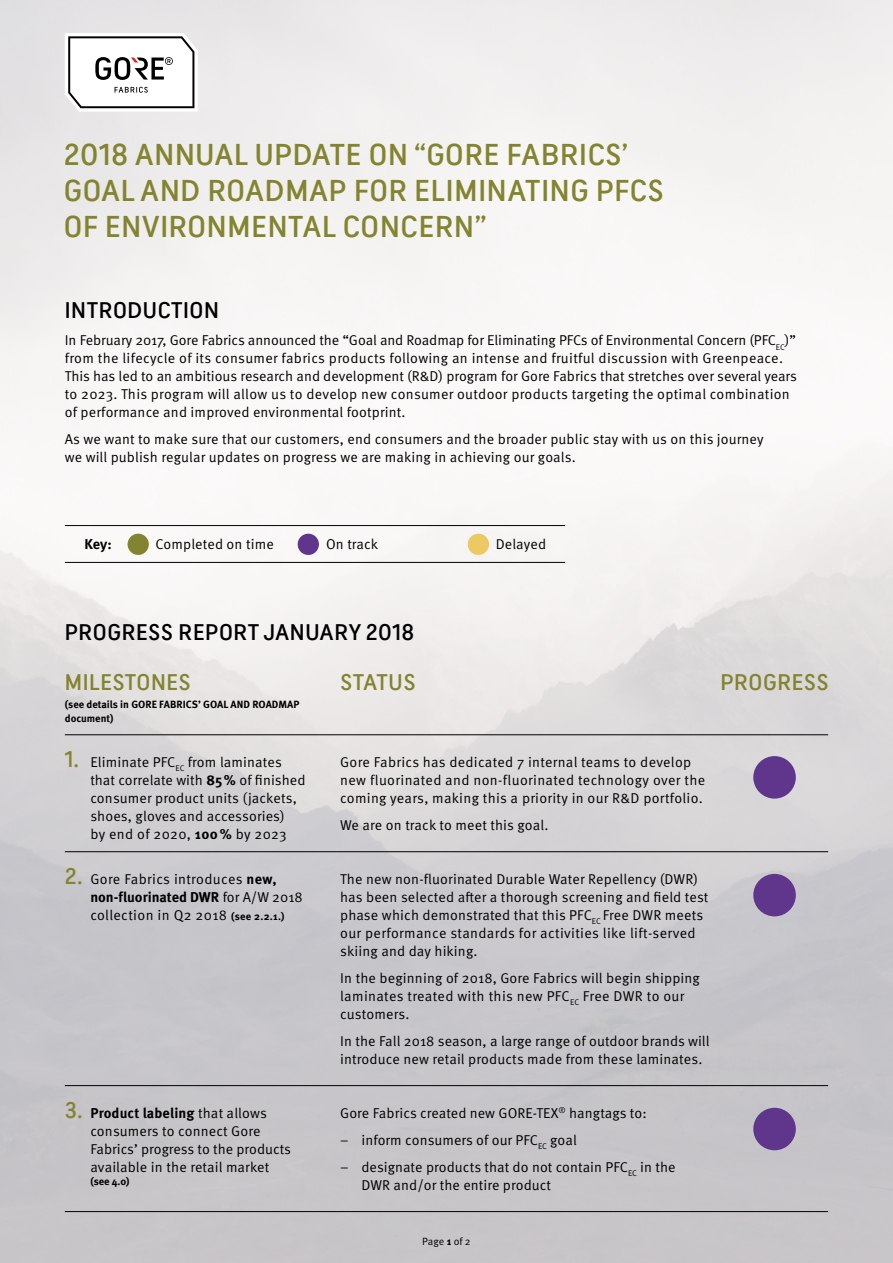
<style>
.page{position:relative;width:893px;height:1263px;background:#fff}
.page>*{position:absolute;margin:0;border:0;box-sizing:border-box;transform-origin:0 0}
.t1{font:30px/36px "GORE Fabrics Headline TT";letter-spacing:.025em;color:#82842f}
.t2{font:22.5px "GORE Fabrics Headline TT";letter-spacing:.025em;color:#000}
.t3{font:22.5px "GORE Fabrics Headline TT";letter-spacing:.025em;color:#82842f}
.t4{font:14.25px/18px "Meta OT Norm";letter-spacing:.01em;color:#000}
.t5{font:700 14.25px "Meta OT";color:#000}
.t6{font:700 10.5px/13.5px "Meta OT";color:#000}
.t7{font:10.5px "Meta OT Norm";color:#000}
.s1{font-family:"GORE Fabrics Headline TT";font-size:22.5px;color:#82842f}
.s2{font-family:"Meta OT";font-weight:700}
.s3{font-family:"Meta OT Norm";font-weight:400}
.s4{font-family:"Meta OT";font-weight:700;font-size:10.5px}
.s5{font-family:"GORE Fabrics Headline TT";font-weight:400;font-size:22.5px;color:#82842f}
</style>
<div class="page">
<img style="left:0;top:0;width:893px;height:1263px">
<svg style="left:65px;top:33px;width:133px;height:79px"></svg>
<div style="left:128px;top:534px;width:21px;height:21px;background:#82842f;border-radius:50%"></div>
<div style="left:298px;top:534px;width:21px;height:21px;background:#60358c;border-radius:50%"></div>
<div style="left:468px;top:534px;width:21px;height:21px;background:#ecc962;border-radius:50%"></div>
<div style="left:753px;top:756px;width:43px;height:43px;background:#60358c;border-radius:50%"></div>
<div style="left:753px;top:874px;width:43px;height:42px;background:#60358c;border-radius:50%"></div>
<div style="left:753px;top:1108px;width:43px;height:42px;background:#60358c;border-radius:50%"></div>
<hr style="left:65px;top:734px;width:763px;height:1px;background:#000">
<hr style="left:65px;top:525px;width:500px;height:1px;background:#000">
<hr style="left:65px;top:562px;width:500px;height:1px;background:#000">
<hr style="left:65px;top:851px;width:763px;height:1px;background:#000">
<hr style="left:65px;top:1085px;width:763px;height:1px;background:#000">
<hr style="left:65px;top:1211px;width:763px;height:1px;background:#000">
<h1 class="t1" style="left:64px;top:136px;width:601px">2018 ANNUAL UPDATE ON “GORE FABRICS’<br>GOAL AND ROADMAP FOR ELIMINATING PFCS<br>OF ENVIRONMENTAL CONCERN”</h1>
<h2 class="t2" style="left:65px;top:296px;width:156px">INTRODUCTION</h2>
<p class="t4" style="left:65px;top:331px;width:734px">In February 2017, Gore Fabrics announced the “Goal and Roadmap for Eliminating PFCs of Environmental Concern (PFC<sub>EC</sub>)” from the lifecycle of its consumer fabrics products following an intense and fruitful discussion with Greenpeace.<br>This has led to an ambitious research and development (R&amp;D) program for Gore Fabrics that stretches over several years to 2023. This program will allow us to develop new consumer outdoor products targeting the optimal combination of performance and improved environmental footprint.</p>
<p class="t4" style="left:65px;top:430px;width:700px">As we want to make sure that our customers, end consumers and the broader public stay with us on this journey we will publish regular updates on progress we are making in achieving our goals.</p>
<p class="t5" style="left:84px;top:535px;width:29px">Key:</p>
<p class="t4" style="left:156px;top:535px;width:120px">Completed on time</p>
<p class="t4" style="left:326px;top:535px;width:54px">On track</p>
<p class="t4" style="left:496px;top:535px;width:52px">Delayed</p>
<h2 class="t2" style="left:65px;top:619px;width:351px">PROGRESS REPORT JANUARY 2018</h2>
<h2 class="t3" style="left:65px;top:668px;width:127px">MILESTONES</h2>
<p class="t6" style="left:65px;top:698px;width:236px">(see details in GORE FABRICS’ GOAL AND ROADMAP document)</p>
<p class="t4" style="left:90px;top:753px;width:217px;text-indent:-26px"><span class="s1">1.</span> Eliminate PFC<sub>EC</sub> from laminates that correlate with <span class="s2">85%</span> of finished consumer product units (jackets, shoes, gloves and accessories)<br>by end of 2020, <span class="s2">100%</span> by 2023</p>
<p class="t4" style="left:65px;top:870px;width:213px"><span class="s1">2.</span> Gore Fabrics introduces <span class="s2">new,</span></p>
<p class="t5" style="left:90px;top:887px;width:214px">non-fluorinated DWR <span class="s3">for A/W 2018</span></p>
<p class="t4" style="left:90px;top:906px;width:196px">collection in Q2 2018 <span class="s4">(see 2.2.1.)</span></p>
<h2 class="t3" style="left:340px;top:668px;width:77px">STATUS</h2>
<p class="t4" style="left:340px;top:753px;width:367px">Gore Fabrics has dedicated 7 internal teams to develop new fluorinated and non-fluorinated technology over the coming years, making this a priority in our R&amp;D portfolio.</p>
<p class="t4" style="left:340px;top:816px;width:210px">We are on track to meet this goal.</p>
<p class="t4" style="left:340px;top:870px;width:370px">The new non-fluorinated Durable Water Repellency (DWR) has been selected after a thorough screening and field test phase which demonstrated that this PFC<sub>EC</sub> Free DWR meets our performance standards for activities like lift-served skiing and day hiking.</p>
<p class="t4" style="left:340px;top:969px;width:361px">In the beginning of 2018, Gore Fabrics will begin shipping laminates treated with this new PFC<sub>EC</sub> Free DWR to our customers.</p>
<p class="t4" style="left:340px;top:1032px;width:371px">In the Fall 2018 season, a large range of outdoor brands will introduce new retail products made from these laminates.</p>
<h2 class="t3" style="left:720px;top:668px;width:110px">PROGRESS</h2>
<p class="t5" style="left:65px;top:1103px;width:204px"><span class="s5">3.</span> Product labeling <span class="s3">that allows</span></p>
<p class="t4" style="left:90px;top:1122px;width:202px">consumers to connect Gore<br>Fabrics’ progress to the products available in the retail market</p>
<p class="t6" style="left:90px;top:1175px;width:41px">(see 4.0)</p>
<p class="t4" style="left:340px;top:1104px;width:308px">Gore Fabrics created new GORE-TEX<sup>®</sup> hangtags to:</p>
<p class="t4" style="left:340px;top:1131px;width:238px">– inform consumers of our PFC<sub>EC</sub> goal</p>
<p class="t4" style="left:361px;top:1158px;width:316px;text-indent:-21px">– designate products that do not contain PFC<sub>EC</sub> in the<br>DWR and/or the entire product</p>
<p class="t7" style="left:422px;top:1235px;width:50px">Page <span class="s2">1</span> of 2</p>
</div>
